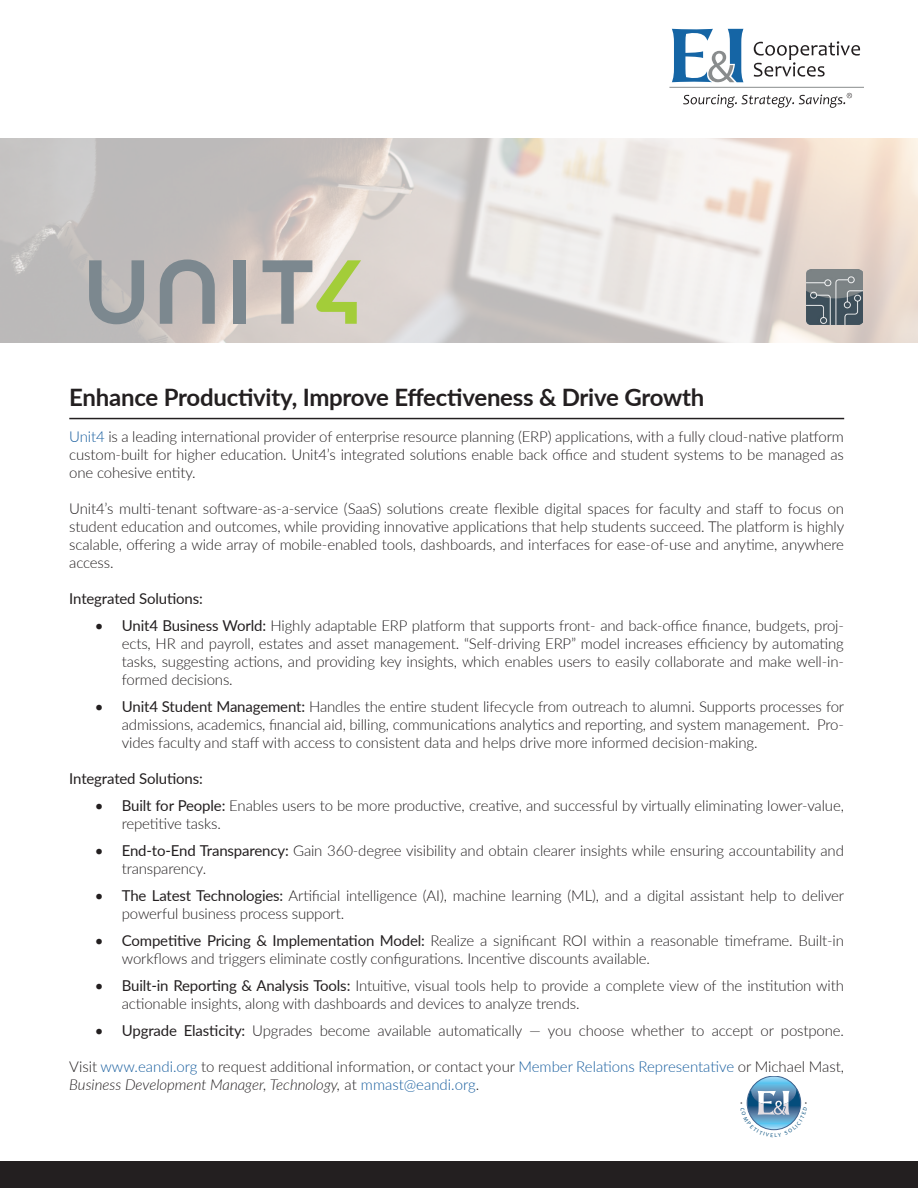
<style>
.page{position:relative;width:918px;height:1188px;background:#fff}
.page>*{position:absolute;margin:0;border:0;box-sizing:border-box;transform-origin:0 0}
.t1{font:700 24px "Lato";letter-spacing:-.01em;color:#231f20}
.t2{font:300 15px/18px "Lato";letter-spacing:-.01em;color:#231f20}
.t3{font:15px "Lato";letter-spacing:-.01em;color:#231f20}
.s1{color:#175d9e}
.s2{font-weight:400}
.s3{font-style:italic}
</style>
<div class="page">
<svg style="left:1px;top:138px;width:917px;height:205px;background:#dad4d0"></svg>
<svg style="left:754px;top:41px;width:106px;height:36px"></svg>
<svg style="left:672px;top:29px;width:72px;height:53px"></svg>
<hr style="left:669px;top:87px;width:195px;height:1px;background:#898c8d">
<svg style="left:683px;top:93px;width:169px;height:15px"></svg>
<hr style="left:69px;top:418px;width:775px;height:1px;background:#231f20">
<div style="left:0;top:1161px;width:918px;height:27px;background:#231f20"></div>
<img style="left:806px;top:269px;width:56px;height:55px">
<svg style="left:89px;top:260px;width:55px;height:64px;background:#9fa3a5"></svg>
<svg style="left:160px;top:260px;width:55px;height:64px;background:#a1a3a5"></svg>
<div style="left:233px;top:260px;width:13px;height:64px;background:#7c888f"></div>
<svg style="left:263px;top:260px;width:98px;height:64px;background:#c2c6a9"></svg>
<svg style="left:740px;top:1076px;width:67px;height:55px"></svg>
<h1 class="t1" style="left:69px;top:380px;width:636px">Enhance Productivity, Improve Effectiveness &amp; Drive Growth</h1>
<p class="t2" style="left:69px;top:427px;width:776px;text-align:justify"><span class="s1">Unit4</span> is a leading international provider of enterprise resource planning (ERP) applications, with a fully cloud-native platform custom-built for higher education. Unit4’s integrated solutions enable back office and student systems to be managed as one cohesive entity.</p>
<p class="t2" style="left:69px;top:499px;width:776px;text-align:justify">Unit4’s multi-tenant software-as-a-service (SaaS) solutions create flexible digital spaces for faculty and staff to focus on student education and outcomes, while providing innovative applications that help students succeed. The platform is highly scalable, offering a wide array of mobile-enabled tools, dashboards, and interfaces for ease-of-use and anytime, anywhere access.</p>
<p class="t3" style="left:69px;top:588px;width:135px">Integrated Solutions:</p>
<p class="t2" style="left:122px;top:616px;width:724px;text-align:justify;text-indent:-27px"><span class="s2">• Unit4 Business World:</span> Highly adaptable ERP platform that supports front- and back-office finance, budgets, proj&shy;ects, HR and payroll, estates and asset management. “Self-driving ERP” model increases efficiency by automating tasks, suggesting actions, and providing key insights, which enables users to easily collaborate and make well-in&shy;formed decisions.</p>
<p class="t2" style="left:122px;top:697px;width:724px;text-align:justify;text-indent:-27px"><span class="s2">• Unit4 Student Management:</span> Handles the entire student lifecycle from outreach to alumni. Supports processes for admissions, academics, financial aid, billing, communications analytics and reporting, and system management. Pro&shy;vides faculty and staff with access to consistent data and helps drive more informed decision-making.</p>
<p class="t3" style="left:69px;top:768px;width:135px">Integrated Solutions:</p>
<p class="t2" style="left:122px;top:796px;width:724px;text-indent:-27px"><span class="s2">• Built for People:</span> Enables users to be more productive, creative, and successful by virtually eliminating lower-value, repetitive tasks.</p>
<p class="t2" style="left:122px;top:841px;width:724px;text-indent:-27px"><span class="s2">• End-to-End Transparency:</span> Gain 360-degree visibility and obtain clearer insights while ensuring accountability and transparency.</p>
<p class="t2" style="left:122px;top:886px;width:724px;text-indent:-27px"><span class="s2">• The Latest Technologies:</span> Artificial intelligence (AI), machine learning (ML), and a digital assistant help to deliver powerful business process support.</p>
<p class="t2" style="left:122px;top:931px;width:724px;text-indent:-27px"><span class="s2">• Competitive Pricing &amp; Implementation Model:</span> Realize a significant ROI within a reasonable timeframe. Built-in workflows and triggers eliminate costly configurations. Incentive discounts available.</p>
<p class="t2" style="left:122px;top:976px;width:724px;text-indent:-27px"><span class="s2">• Built-in Reporting &amp; Analysis Tools:</span> Intuitive, visual tools help to provide a complete view of the institution with actionable insights, along with dashboards and devices to analyze trends.</p>
<p class="t2" style="left:95px;top:1021px;width:751px"><span class="s2">• Upgrade Elasticity:</span> Upgrades become available automatically — you choose whether to accept or postpone.</p>
<p class="t2" style="left:69px;top:1057px;width:776px">Visit <span class="s1">www.eandi.org</span> to request additional information, or contact your <span class="s1">Member Relations Representative</span> or Michael Mast,<br><span class="s3">Business Development Manager, Technology,</span> at <span class="s1">mmast@eandi.org</span>.</p>
</div>
